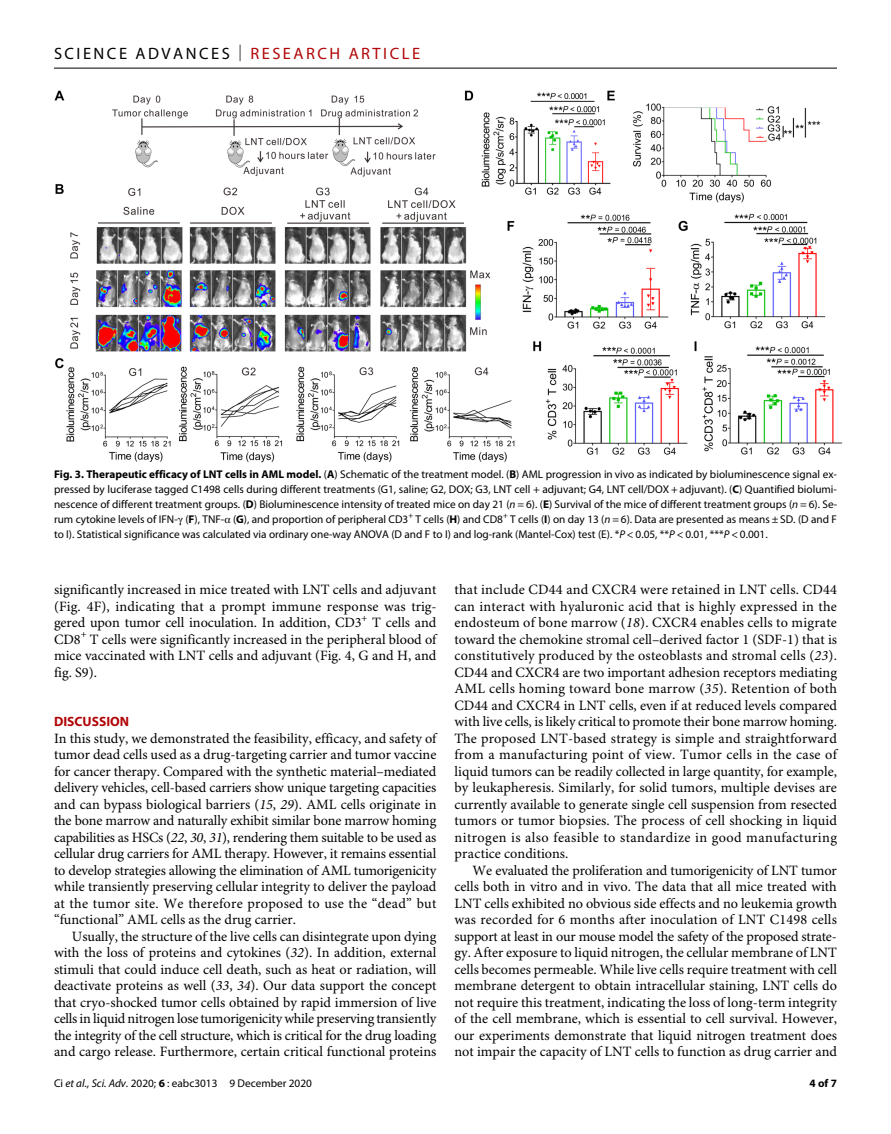
<style>
.page{position:relative;width:891px;height:1134px;background:#fff}
.page>*{position:absolute;margin:0;border:0;box-sizing:border-box;transform-origin:0 0}
.t1{font:16.5px "Myriad Pro";letter-spacing:.15em;color:#000}
.t2{font:14.25px/16.5px "Minion Pro";color:#000;text-align:justify}
.t3{font:700 13.5px "Myriad Pro";color:#b10508}
.t4{font:11.25px/15px "Myriad Pro";color:#000;text-align:justify}
.t5{font:700 11.25px "Myriad Pro";color:#000}
.s1{font-weight:300}
.s2{color:#b10508}
.s3{font-weight:700}
.s4{font-style:italic}
</style>
<div class="page">
<hr style="left:54px;top:68px;width:783px;height:1px;background:#000">
<img style="left:54px;top:90px;width:788px;height:372px">
<p class="t1" style="left:54px;top:40px;width:368px">SCIENCE ADVANCES <span class="s1">|</span> <span class="s2">RESEARCH ARTICLE</span></p>
<p class="t4" style="left:54px;top:467px;width:785px"><span class="s3">Fig. 3. Therapeutic efficacy of LNT cells in AML model.</span> (<span class="s3">A</span>) Schematic of the treatment model. (<span class="s3">B</span>) AML progression in vivo as indicated by bioluminescence signal ex&shy;pressed by luciferase tagged C1498 cells during different treatments (G1, saline; G2, DOX; G3, LNT cell + adjuvant; G4, LNT cell/DOX + adjuvant). (<span class="s3">C</span>) Quantified biolumi&shy;nescence of different treatment groups. (<span class="s3">D</span>) Bioluminescence intensity of treated mice on day 21 (<span class="s4">n</span> = 6). (<span class="s3">E</span>) Survival of the mice of different treatment groups (<span class="s4">n</span> = 6). Se&shy;rum cytokine levels of IFN- (<span class="s3">F</span>), TNF- (<span class="s3">G</span>), and proportion of peripheral CD3<sup>+</sup> T cells (<span class="s3">H</span>) and CD8<sup>+</sup> T cells (<span class="s3">I</span>) on day 13 (<span class="s4">n</span> = 6). Data are presented as means ± SD. (D and F to I). Statistical significance was calculated via ordinary one-way ANOVA (D and F to I) and log-rank (Mantel-Cox) test (E). *<span class="s4">P</span> &lt; 0.05, **<span class="s4">P</span> &lt; 0.01, ***<span class="s4">P</span> &lt; 0.001.</p>
<p class="t2" style="left:54px;top:583px;width:384px">significantly increased in mice treated with LNT cells and adjuvant (Fig. 4F), indicating that a prompt immune response was trig&shy;gered upon tumor cell inoculation. In addition, CD3<sup>+</sup> T cells and CD8<sup>+</sup> T cells were significantly increased in the peripheral blood of mice vaccinated with LNT cells and adjuvant (Fig. 4, G and H, and fig. S9).</p>
<p class="t3" style="left:54px;top:711px;width:77px">DISCUSSION</p>
<p class="t2" style="left:54px;top:731px;width:384px">In this study, we demonstrated the feasibility, efficacy, and safety of tumor dead cells used as a drug-targeting carrier and tumor vaccine for cancer therapy. Compared with the synthetic material–mediated delivery vehicles, cell-based carriers show unique targeting capacities and can bypass biological barriers (<span class="s4">15</span>, <span class="s4">29</span>). AML cells originate in the bone marrow and naturally exhibit similar bone marrow homing capabilities as HSCs (<span class="s4">22</span>, <span class="s4">30</span>, <span class="s4">31</span>), rendering them suitable to be used as cellular drug carriers for AML therapy. However, it remains essential to develop strategies allowing the elimination of AML tumorigenicity while transiently preserving cellular integrity to deliver the payload at the tumor site. We therefore proposed to use the “dead” but “functional” AML cells as the drug carrier.</p>
<p class="t2" style="left:54px;top:929px;width:384px;text-indent:18px">Usually, the structure of the live cells can disintegrate upon dying with the loss of proteins and cytokines (<span class="s4">32</span>). In addition, external stimuli that could induce cell death, such as heat or radiation, will deactivate proteins as well (<span class="s4">33</span>, <span class="s4">34</span>). Our data support the concept that cryo-shocked tumor cells obtained by rapid immersion of live cells in liquid nitrogen lose tumorigenicity while preserving transiently the integrity of the cell structure, which is critical for the drug loading and cargo release. Furthermore, certain critical functional proteins</p>
<p class="t4" style="left:54px;top:1076px;width:259px">Ci <span class="s4">et al</span>., <span class="s4">Sci. Adv.</span> 2020; <span class="s3">6</span> : eabc3013 9 December 2020</p>
<p class="t2" style="left:454px;top:583px;width:384px">that include CD44 and CXCR4 were retained in LNT cells. CD44 can interact with hyaluronic acid that is highly expressed in the endosteum of bone marrow (<span class="s4">18</span>). CXCR4 enables cells to migrate toward the chemokine stromal cell–derived factor 1 (SDF-1) that is constitutively produced by the osteoblasts and stromal cells (<span class="s4">23</span>).<br>CD44 and CXCR4 are two important adhesion receptors mediating AML cells homing toward bone marrow (<span class="s4">35</span>). Retention of both CD44 and CXCR4 in LNT cells, even if at reduced levels compared with live cells, is likely critical to promote their bone marrow homing.<br>The proposed LNT-based strategy is simple and straightforward from a manufacturing point of view. Tumor cells in the case of liquid tumors can be readily collected in large quantity, for example, by leukapheresis. Similarly, for solid tumors, multiple devises are currently available to generate single cell suspension from resected tumors or tumor biopsies. The process of cell shocking in liquid nitrogen is also feasible to standardize in good manufacturing practice conditions.</p>
<p class="t2" style="left:454px;top:863px;width:384px;text-indent:18px">We evaluated the proliferation and tumorigenicity of LNT tumor cells both in vitro and in vivo. The data that all mice treated with LNT cells exhibited no obvious side effects and no leukemia growth was recorded for 6 months after inoculation of LNT C1498 cells support at least in our mouse model the safety of the proposed strate&shy;gy. After exposure to liquid nitrogen, the cellular membrane of LNT cells becomes permeable. While live cells require treatment with cell membrane detergent to obtain intracellular staining, LNT cells do not require this treatment, indicating the loss of long-term integrity of the cell membrane, which is essential to cell survival. However, our experiments demonstrate that liquid nitrogen treatment does not impair the capacity of LNT cells to function as drug carrier and</p>
<p class="t5" style="left:810px;top:1074px;width:29px">4 of 7</p>
</div>
